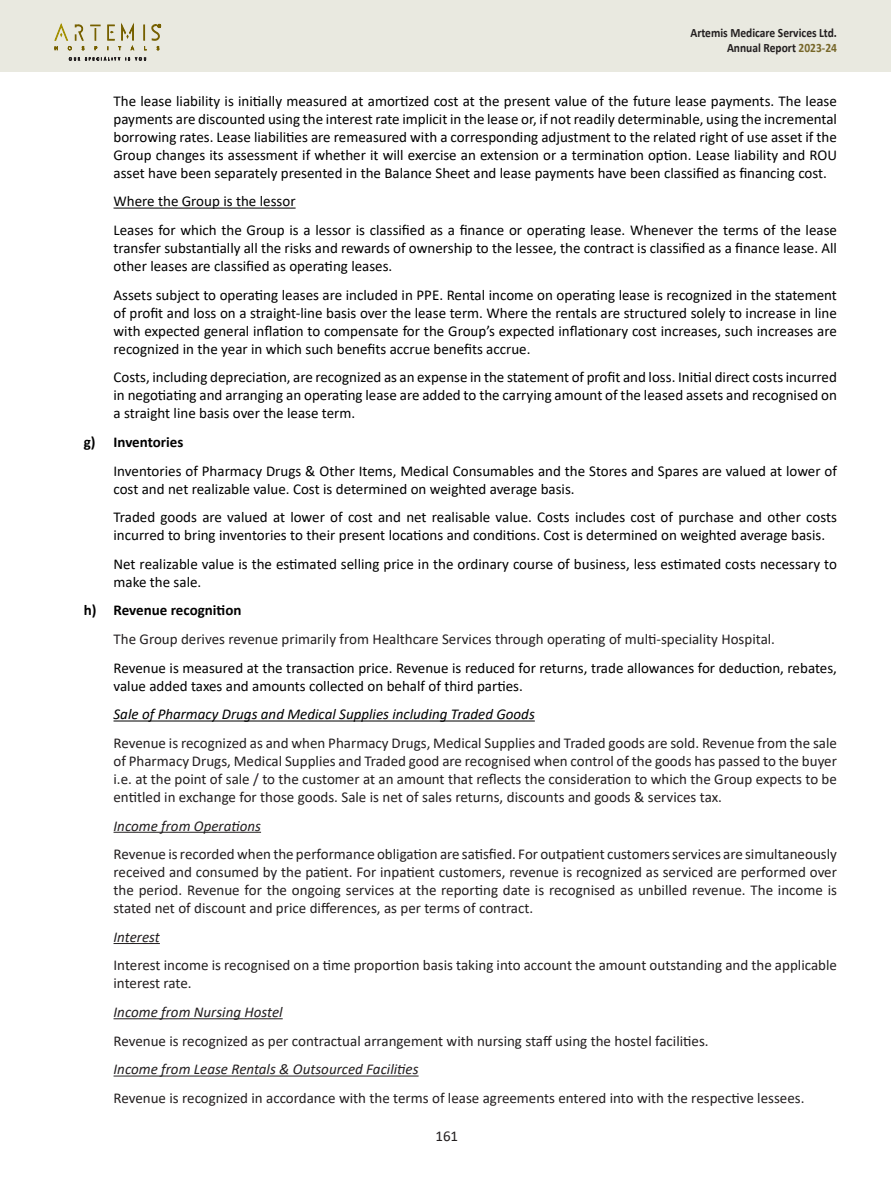
<style>
.page{position:relative;width:891px;height:1188px;background:#fff}
.page>*{position:absolute;margin:0;border:0;box-sizing:border-box;transform-origin:0 0}
.t1{font:15px/18px "Calibri";color:#000;text-align:justify}
.t2{font:15px/18px "Calibri";color:#231f20;text-align:justify}
.t3{font:italic 15px "Calibri";color:#231f20}
.t4{font:italic 15px "Calibri";color:#000}
.t5{font:700 15px "Calibri";color:#000}
.t6{font:700 12.75px/15.3px "Calibri";color:#231f20;text-align:right;scale:.9 1}
.s1{color:#776729}
</style>
<div class="page">
<div style="left:0;top:0;width:891px;height:72px;background:#e9e9e0"></div>
<svg style="left:54px;top:23px;width:107px;height:38px"></svg>
<hr style="left:114px;top:208px;width:182px;height:1px;background:#000">
<hr style="left:114px;top:721px;width:421px;height:1px;background:#000">
<hr style="left:114px;top:832px;width:147px;height:1px;background:#231f20">
<hr style="left:114px;top:943px;width:46px;height:1px;background:#231f20">
<hr style="left:114px;top:1018px;width:169px;height:1px;background:#231f20">
<hr style="left:114px;top:1076px;width:305px;height:1px;background:#231f20">
<p class="t6" style="left:690px;top:25px;width:164px">Artemis Medicare Services Ltd.<br>Annual Report <span class="s1">2023-24</span></p>
<p class="t1" style="left:114px;top:91px;width:725px">The lease liability is initially measured at amortized cost at the present value of the future lease payments. The lease payments are discounted using the interest rate implicit in the lease or, if not readily determinable, using the incremental borrowing rates. Lease liabilities are remeasured with a corresponding adjustment to the related right of use asset if the Group changes its assessment if whether it will exercise an extension or a termination option. Lease liability and ROU asset have been separately presented in the Balance Sheet and lease payments have been classified as financing cost.</p>
<p class="t1" style="left:114px;top:192px;width:184px">Where the Group is the lessor</p>
<p class="t1" style="left:114px;top:221px;width:725px">Leases for which the Group is a lessor is classified as a finance or operating lease. Whenever the terms of the lease transfer substantially all the risks and rewards of ownership to the lessee, the contract is classified as a finance lease. All other leases are classified as operating leases.</p>
<p class="t1" style="left:114px;top:285px;width:725px">Assets subject to operating leases are included in PPE. Rental income on operating lease is recognized in the statement of profit and loss on a straight-line basis over the lease term. Where the rentals are structured solely to increase in line with expected general inflation to compensate for the Group’s expected inflationary cost increases, such increases are recognized in the year in which such benefits accrue benefits accrue.</p>
<p class="t1" style="left:114px;top:368px;width:725px">Costs, including depreciation, are recognized as an expense in the statement of profit and loss. Initial direct costs incurred in negotiating and arranging an operating lease are added to the carrying amount of the leased assets and recognised on a straight line basis over the lease term.</p>
<p class="t5" style="left:84px;top:431px;width:101px">g) Inventories</p>
<p class="t1" style="left:114px;top:461px;width:725px">Inventories of Pharmacy Drugs &amp; Other Items, Medical Consumables and the Stores and Spares are valued at lower of cost and net realizable value. Cost is determined on weighted average basis.</p>
<p class="t1" style="left:114px;top:508px;width:725px">Traded goods are valued at lower of cost and net realisable value. Costs includes cost of purchase and other costs incurred to bring inventories to their present locations and conditions. Cost is determined on weighted average basis.</p>
<p class="t1" style="left:114px;top:554px;width:725px">Net realizable value is the estimated selling price in the ordinary course of business, less estimated costs necessary to make the sale.</p>
<p class="t5" style="left:84px;top:600px;width:159px">h) Revenue recognition</p>
<p class="t2" style="left:114px;top:630px;width:663px">The Group derives revenue primarily from Healthcare Services through operating of multi-speciality Hospital.</p>
<p class="t1" style="left:114px;top:658px;width:725px">Revenue is measured at the transaction price. Revenue is reduced for returns, trade allowances for deduction, rebates, value added taxes and amounts collected on behalf of third parties.</p>
<p class="t4" style="left:114px;top:704px;width:423px">Sale of Pharmacy Drugs and Medical Supplies including Traded Goods</p>
<p class="t2" style="left:114px;top:734px;width:725px">Revenue is recognized as and when Pharmacy Drugs, Medical Supplies and Traded goods are sold. Revenue from the sale of Pharmacy Drugs, Medical Supplies and Traded good are recognised when control of the goods has passed to the buyer i.e. at the point of sale / to the customer at an amount that reflects the consideration to which the Group expects to be entitled in exchange for those goods. Sale is net of sales returns, discounts and goods &amp; services tax.</p>
<p class="t3" style="left:114px;top:815px;width:149px">Income from Operations</p>
<p class="t2" style="left:114px;top:845px;width:725px">Revenue is recorded when the performance obligation are satisfied. For outpatient customers services are simultaneously received and consumed by the patient. For inpatient customers, revenue is recognized as serviced are performed over the period. Revenue for the ongoing services at the reporting date is recognised as unbilled revenue. The income is stated net of discount and price differences, as per terms of contract.</p>
<p class="t3" style="left:114px;top:926px;width:48px">Interest</p>
<p class="t2" style="left:114px;top:956px;width:725px">Interest income is recognised on a time proportion basis taking into account the amount outstanding and the applicable interest rate.</p>
<p class="t3" style="left:114px;top:1002px;width:171px">Income from Nursing Hostel</p>
<p class="t2" style="left:114px;top:1031px;width:597px">Revenue is recognized as per contractual arrangement with nursing staff using the hostel facilities.</p>
<p class="t3" style="left:114px;top:1059px;width:307px">Income from Lease Rentals &amp; Outsourced Facilities</p>
<p class="t2" style="left:114px;top:1089px;width:692px">Revenue is recognized in accordance with the terms of lease agreements entered into with the respective lessees.</p>
<p class="t2" style="left:435px;top:1127px;width:24px">161</p>
</div>
